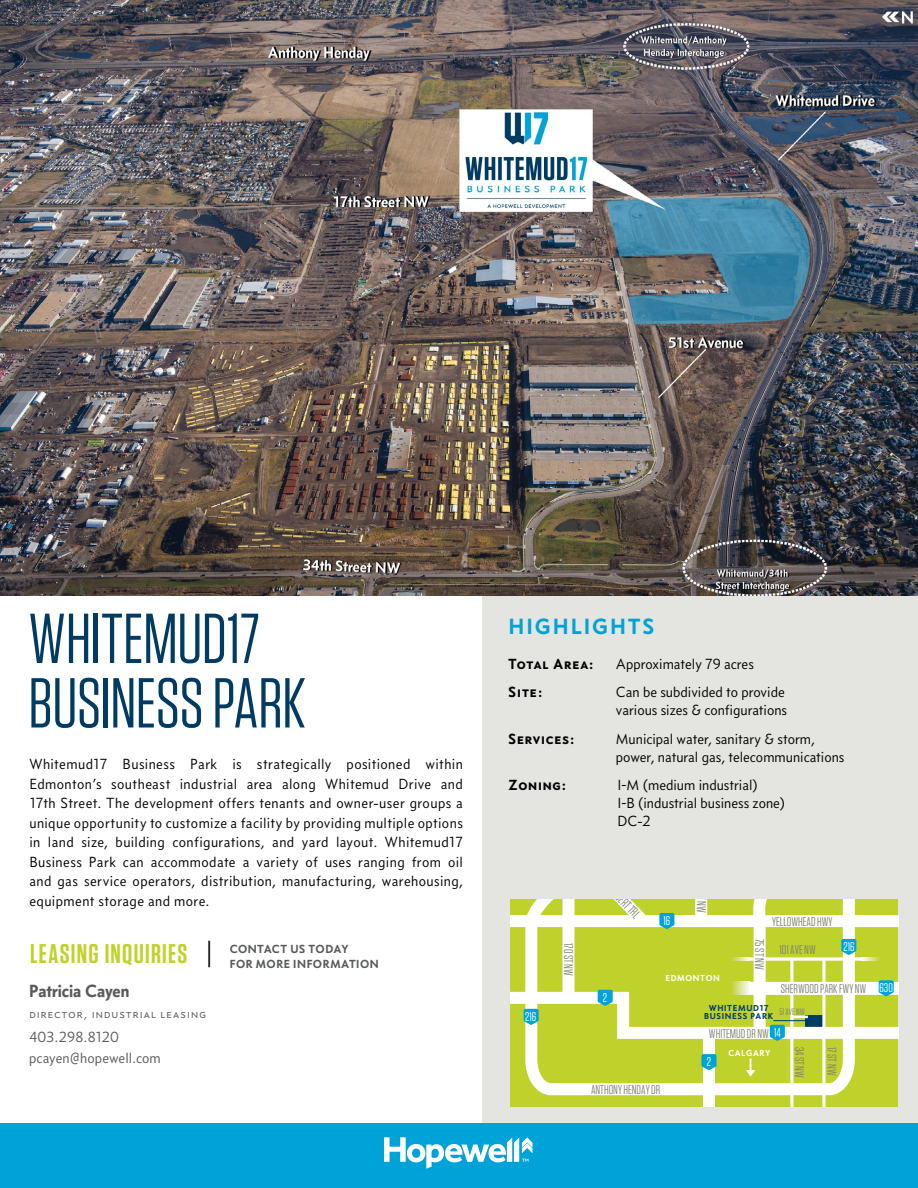
<style>
.page{position:relative;width:918px;height:1188px;background:#fff}
.page>*{position:absolute;margin:0;border:0;box-sizing:border-box;transform-origin:0 0}
.t1{font:70.5px/64.5px "Tungsten";letter-spacing:-.01em;color:#003b64}
.t2{font:600 27px "Tungsten";letter-spacing:.05em;color:#bfd22b}
.t3{font:700 22.5px "Concourse C2";letter-spacing:.025em;color:#00a3d8}
.t4{font:700 18px "Concourse T3";color:#58595b}
.t5{font:15px/19.5px "Concourse T3";color:#000}
.t6{font:15px/21px "Concourse T3";letter-spacing:.005em;color:#58595b}
.t7{font:700 15px "Concourse C2";color:#000}
.t8{font:12.6px "Tungsten";color:#818174}
.t9{font:12.6px "Tungsten";color:#fff}
.t10{font:700 12px/15px "Concourse T3";letter-spacing:.05em;color:#58595b}
.t11{font:12px "Concourse C3";letter-spacing:.03em;color:#58595b}
.t12{font:9.45px "Tungsten";color:#818174}
.t13{font:700 8.85px "Concourse C2";color:#003b64}
.t14{font:700 8.85px "Concourse C2";color:#fff}
.s1{font-family:"Concourse T3";font-weight:400;color:#000}
.s2{color:#fff}
</style>
<div class="page">
<div style="left:482px;top:533px;width:436px;height:610px;background:#e4e4e0"></div>
<div style="left:0;top:1123px;width:918px;height:65px;background:#00a3d8"></div>
<div style="left:511px;top:899px;width:387px;height:208px;background:#bfd22b"></div>
<hr style="left:790px;top:959px;width:3px;height:148px;background:#fff">
<div style="left:703px;top:1034px;width:12px;height:73px;background:#fff"></div>
<svg style="left:525px;top:1045px;width:330px;height:56px"></svg>
<svg style="left:822px;top:1045px;width:4px;height:62px"></svg>
<svg style="left:701px;top:1054px;width:16px;height:16px"></svg>
<svg style="left:511px;top:899px;width:387px;height:146px"></svg>
<hr style="left:773px;top:1020px;width:46px;height:1px;background:#003b64">
<svg style="left:746px;top:1059px;width:9px;height:18px"></svg>
<svg style="left:384px;top:1137px;width:148px;height:32px"></svg>
<img style="left:0;top:0;width:918px;height:596px">
<h1 class="t1" style="left:28px;top:607px;width:279px">WHITEMUD17<br>BUSINESS PARK</h1>
<p class="t5" style="left:29px;top:755px;width:435px;text-align:justify">Whitemud17 Business Park is strategically positioned within Edmonton’s southeast industrial area along Whitemud Drive and 17th Street. The development offers tenants and owner-user groups a unique opportunity to customize a facility by providing multiple options in land size, building configurations, and yard layout. Whitemud17<br>Business Park can accommodate a variety of uses ranging from oil and gas service operators, distribution, manufacturing, warehousing, equipment storage and more.</p>
<h2 class="t2" style="left:30px;top:939px;width:188px">LEASING INQUIRIES <span class="s1">|</span></h2>
<p class="t10" style="left:230px;top:942px;width:151px">CONTACT US TODAY<br>FOR MORE INFORMATION</p>
<p class="t4" style="left:29px;top:980px;width:102px">Patricia Cayen</p>
<p class="t11" style="left:29px;top:1007px;width:179px">director, industrial leasing</p>
<p class="t6" style="left:29px;top:1026px;width:133px">403.298.8120 pcayen@hopewell.com</p>
<h3 class="t3" style="left:508px;top:613px;width:149px">HIGHLIGHTS</h3>
<p class="t7" style="left:508px;top:655px;width:88px">Total Area:</p>
<p class="t5" style="left:616px;top:654px;width:139px">Approximately 79 acres</p>
<p class="t7" style="left:508px;top:683px;width:36px">Site:</p>
<p class="t5" style="left:616px;top:683px;width:173px;line-height:18px">Can be subdivided to provide various sizes &amp; configurations</p>
<p class="t7" style="left:508px;top:730px;width:69px">Services:</p>
<p class="t5" style="left:616px;top:730px;width:230px;line-height:18px">Municipal water, sanitary &amp; storm, power, natural gas, telecommunications</p>
<p class="t7" style="left:508px;top:776px;width:60px">Zoning:</p>
<p class="t5" style="left:617px;top:776px;width:169px;line-height:18px">I-M (medium industrial)<br>I-B (industrial business zone)<br>DC-2</p>
<p class="t8" style="left:575px;top:943px;width:35px;rotate:90deg">170 ST NW</p>
<p class="t8" style="left:611px;top:878px;width:48px;rotate:46deg">ST.ALBERT TRL</p>
<p class="t9" style="left:603px;top:991px;width:6px">2</p>
<p class="t9" style="left:663px;top:914px;width:8px">16</p>
<p class="t14" style="left:665px;top:973px;width:57px">EDMONTON</p>
<p class="t8" style="left:766px;top:939px;width:32px;rotate:90deg">75 ST NW</p>
<p class="t8" style="left:772px;top:915px;width:62px">YELLOWHEAD HWY</p>
<p class="t8" style="left:779px;top:943px;width:38px">101 AVE NW</p>
<p class="t9" style="left:844px;top:940px;width:13px">216</p>
<p class="t8" style="left:781px;top:982px;width:87px">SHERWOOD PARK FWY NW</p>
<p class="t13" style="left:708px;top:1002px;width:62px">WHITEMUD17</p>
<p class="t12" style="left:779px;top:1007px;width:27px">51 AVE NW</p>
<p class="t9" style="left:525px;top:1010px;width:13px">216</p>
<p class="t13" style="left:704px;top:1011px;width:71px">BUSINESS PARK</p>
<p class="t8" style="left:591px;top:1083px;width:71px">ANTHONY HENDAY DR</p>
<p class="t8" style="left:709px;top:1027px;width:73px">WHITEMUD DR NW <span class="s2">14</span></p>
<p class="t9" style="left:707px;top:1055px;width:6px">2</p>
<p class="t14" style="left:728px;top:1048px;width:44px">CALGARY</p>
<p class="t8" style="left:806px;top:1047px;width:33px;rotate:90deg">34 ST NW</p>
<p class="t8" style="left:839px;top:1047px;width:30px;rotate:90deg">17 ST NW</p>
<p class="t9" style="left:880px;top:981px;width:15px">630</p>
</div>
